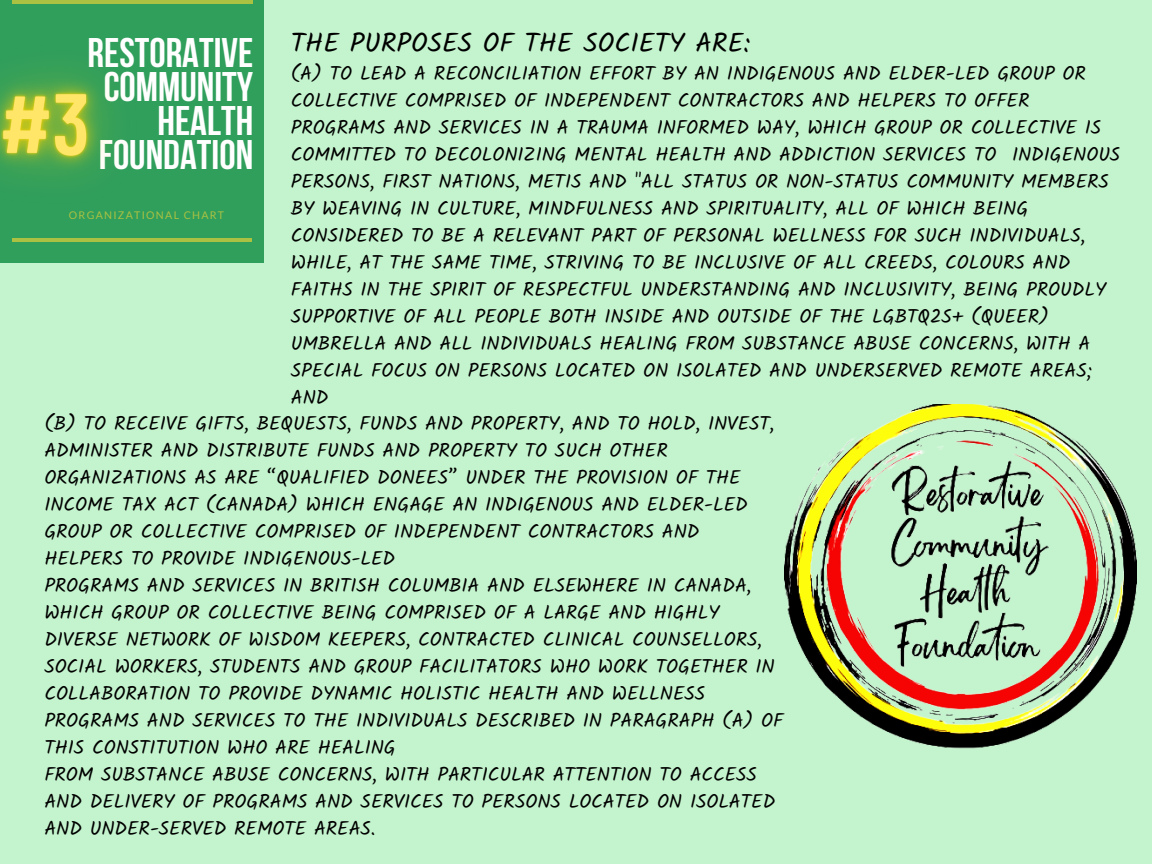
<style>
.page{position:relative;width:1152px;height:864px;background:#c4f4cd}
.page>*{position:absolute;margin:0;border:0;box-sizing:border-box;transform-origin:0 0}
.t1{font:700 41.25px/33.9px "Bebas Neue";color:#fff;text-align:right}
.t2{font:27px "Kalam";color:#000}
.t3{font:19.5px "Kalam";color:#000}
.t4{font:10.5px "Lato";letter-spacing:.12em;color:#abc141}
</style>
<div class="page">
<div style="left:0;top:0;width:264px;height:262px;background:#309f5c"></div>
<hr style="left:12px;top:0;width:240px;height:3px;background:#abc141">
<hr style="left:12px;top:238px;width:239px;height:3px;background:#abc141">
<img style="left:0;top:3px;width:181px;height:260px">
<img style="left:784px;top:404px;width:352px;height:345px">
<h2 class="t2" style="left:291px;top:27px;width:461px">THE PURPOSES OF THE SOCIETY ARE:</h2>
<p class="t3" style="left:291px;top:62px;width:797px">(A) TO LEAD A RECONCILIATION EFFORT BY AN INDIGENOUS AND ELDER-LED GROUP OR</p>
<p class="t3" style="left:291px;top:89px;width:740px">COLLECTIVE COMPRISED OF INDEPENDENT CONTRACTORS AND HELPERS TO OFFER</p>
<p class="t3" style="left:291px;top:116px;width:812px">PROGRAMS AND SERVICES IN A TRAUMA INFORMED WAY, WHICH GROUP OR COLLECTIVE IS</p>
<p class="t3" style="left:291px;top:143px;width:831px">COMMITTED TO DECOLONIZING MENTAL HEALTH AND ADDICTION SERVICES TO INDIGENOUS</p>
<p class="t3" style="left:291px;top:170px;width:819px">PERSONS, FIRST NATIONS, METIS AND "ALL STATUS OR NON-STATUS COMMUNITY MEMBERS</p>
<p class="t3" style="left:291px;top:197px;width:739px">BY WEAVING IN CULTURE, MINDFULNESS AND SPIRITUALITY, ALL OF WHICH BEING</p>
<p class="t3" style="left:291px;top:224px;width:796px">CONSIDERED TO BE A RELEVANT PART OF PERSONAL WELLNESS FOR SUCH INDIVIDUALS,</p>
<p class="t3" style="left:291px;top:251px;width:781px">WHILE, AT THE SAME TIME, STRIVING TO BE INCLUSIVE OF ALL CREEDS, COLOURS AND</p>
<p class="t3" style="left:291px;top:278px;width:817px">FAITHS IN THE SPIRIT OF RESPECTFUL UNDERSTANDING AND INCLUSIVITY, BEING PROUDLY</p>
<p class="t3" style="left:291px;top:305px;width:760px">SUPPORTIVE OF ALL PEOPLE BOTH INSIDE AND OUTSIDE OF THE LGBTQ2S+ (QUEER)</p>
<p class="t3" style="left:291px;top:332px;width:801px">UMBRELLA AND ALL INDIVIDUALS HEALING FROM SUBSTANCE ABUSE CONCERNS, WITH A</p>
<p class="t3" style="left:291px;top:359px;width:803px">SPECIAL FOCUS ON PERSONS LOCATED ON ISOLATED AND UNDERSERVED REMOTE AREAS;</p>
<p class="t3" style="left:291px;top:386px;width:39px">AND</p>
<p class="t3" style="left:44px;top:411px;width:731px">(B) TO RECEIVE GIFTS, BEQUESTS, FUNDS AND PROPERTY, AND TO HOLD, INVEST,</p>
<p class="t3" style="left:44px;top:438px;width:625px">ADMINISTER AND DISTRIBUTE FUNDS AND PROPERTY TO SUCH OTHER</p>
<p class="t3" style="left:44px;top:465px;width:698px">ORGANIZATIONS AS ARE “QUALIFIED DONEES” UNDER THE PROVISION OF THE</p>
<p class="t3" style="left:44px;top:492px;width:705px">INCOME TAX ACT (CANADA) WHICH ENGAGE AN INDIGENOUS AND ELDER-LED</p>
<p class="t3" style="left:44px;top:519px;width:657px">GROUP OR COLLECTIVE COMPRISED OF INDEPENDENT CONTRACTORS AND</p>
<p class="t3" style="left:44px;top:546px;width:352px">HELPERS TO PROVIDE INDIGENOUS-LED</p>
<p class="t3" style="left:44px;top:573px;width:708px">PROGRAMS AND SERVICES IN BRITISH COLUMBIA AND ELSEWHERE IN CANADA,</p>
<p class="t3" style="left:44px;top:600px;width:677px">WHICH GROUP OR COLLECTIVE BEING COMPRISED OF A LARGE AND HIGHLY</p>
<p class="t3" style="left:44px;top:627px;width:719px">DIVERSE NETWORK OF WISDOM KEEPERS, CONTRACTED CLINICAL COUNSELLORS,</p>
<p class="t3" style="left:44px;top:654px;width:732px">SOCIAL WORKERS, STUDENTS AND GROUP FACILITATORS WHO WORK TOGETHER IN</p>
<p class="t3" style="left:44px;top:681px;width:662px">COLLABORATION TO PROVIDE DYNAMIC HOLISTIC HEALTH AND WELLNESS</p>
<p class="t3" style="left:44px;top:708px;width:741px">PROGRAMS AND SERVICES TO THE INDIVIDUALS DESCRIBED IN PARAGRAPH (A) OF</p>
<p class="t3" style="left:44px;top:735px;width:353px">THIS CONSTITUTION WHO ARE HEALING</p>
<p class="t3" style="left:44px;top:762px;width:714px">FROM SUBSTANCE ABUSE CONCERNS, WITH PARTICULAR ATTENTION TO ACCESS</p>
<p class="t3" style="left:44px;top:789px;width:732px">AND DELIVERY OF PROGRAMS AND SERVICES TO PERSONS LOCATED ON ISOLATED</p>
<p class="t3" style="left:44px;top:816px;width:333px">AND UNDER-SERVED REMOTE AREAS.</p>
<h1 class="t1" style="left:88px;top:40px;width:167px">RESTORATIVE<br>COMMUNITY<br>HEALTH<br>FOUNDATION</h1>
<p class="t4" style="left:69px;top:208px;width:157px">ORGANIZATIONAL CHART</p>
</div>
